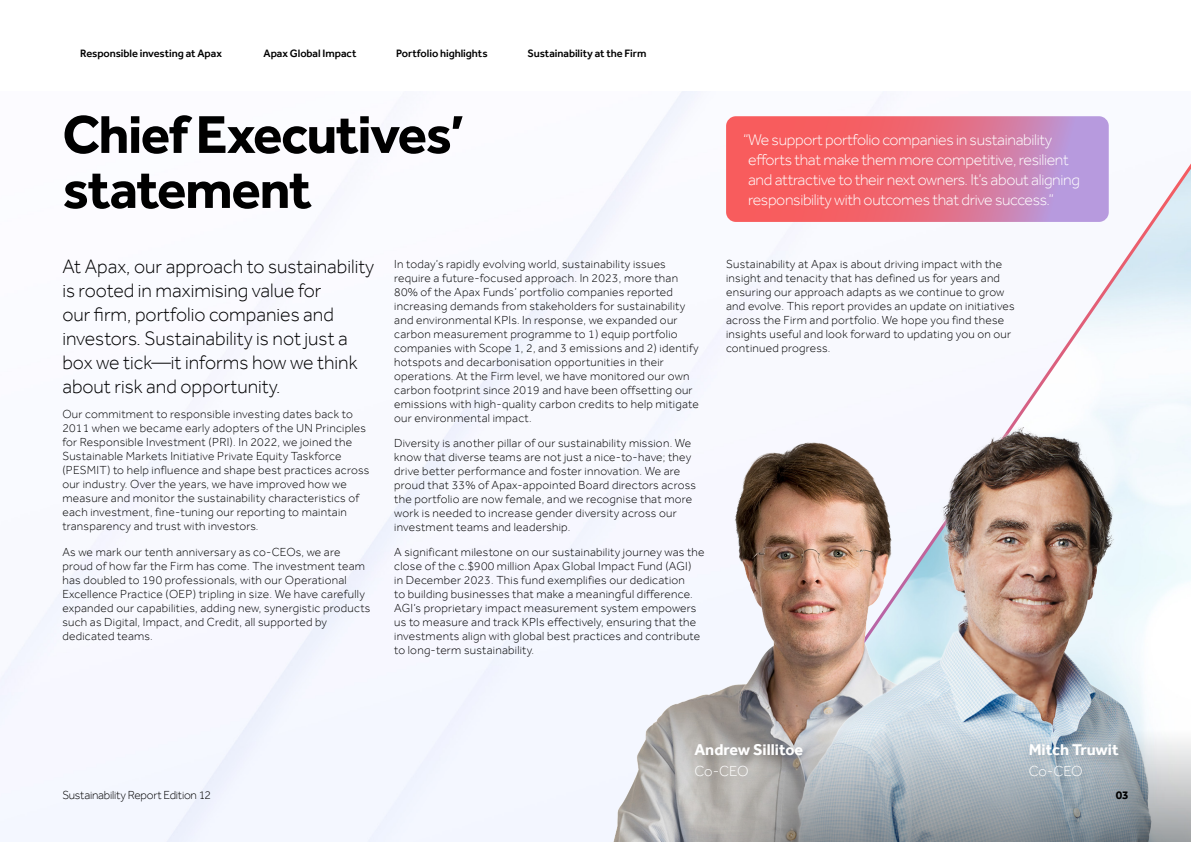
<style>
.page{position:relative;width:1191px;height:842px;background:#fff}
.page>*{position:absolute;margin:0;border:0;box-sizing:border-box;transform-origin:0 0}
.t1{font:700 55px/55px "Effra";letter-spacing:-.025em;color:#000}
.t2{font:300 20px/24px "Effra";color:#000}
.t3{font:700 16.1px "Effra";color:#fff}
.t4{font:300 16px/20px "Effra";letter-spacing:-.02em;color:#fff}
.t5{font:300 14.9px "Effra";letter-spacing:-.02em;color:#fff}
.t6{font:300 12px/14px "Effra";letter-spacing:.02em;color:#000}
.t7{font:300 12px "Effra";letter-spacing:-.02em;color:#000}
.t8{font:700 12px "Effra";color:#000}
.t9{font:500 11px "Effra";letter-spacing:-.005em;color:#000}
</style>
<div class="page">
<svg style="left:673px;top:140px;width:518px;height:278px"></svg>
<img style="left:603px;top:418px;width:161px;height:424px">
<img style="left:764px;top:416px;width:427px;height:313px">
<svg style="left:676px;top:729px;width:515px;height:113px;background:#a8afb4"></svg>
<svg style="left:726px;top:116px;width:382px;height:106px;background:#e17189"></svg>
<div style="left:690px;top:740px;width:125px;height:49px;background:#000;opacity:.2"></div>
<div style="left:1024px;top:740px;width:107px;height:49px;background:#000;opacity:.2"></div>
<p class="t9" style="left:80px;top:47px;width:143px">Responsible investing at Apax</p>
<p class="t9" style="left:263px;top:47px;width:94px">Apax Global Impact</p>
<p class="t9" style="left:396px;top:47px;width:93px">Portfolio highlights</p>
<p class="t9" style="left:527px;top:47px;width:120px">Sustainability at the Firm</p>
<h1 class="t1" style="left:62px;top:106px;width:404px">Chief Executives’ statement</h1>
<h2 class="t2" style="left:62px;top:254px;width:313px">At Apax, our approach to sustainability is rooted in maximising value for<br>our firm, portfolio companies and investors. Sustainability is not just a box we tick—it informs how we think about risk and opportunity.</h2>
<p class="t6" style="left:62px;top:407px;width:308px">Our commitment to responsible investing dates back to 2011 when we became early adopters of the UN Principles for Responsible Investment (PRI). In 2022, we joined the Sustainable Markets Initiative Private Equity Taskforce (PESMIT) to help influence and shape best practices across our industry. Over the years, we have improved how we measure and monitor the sustainability characteristics of each investment, fine-tuning our reporting to maintain transparency and trust with investors.</p>
<p class="t6" style="left:62px;top:544px;width:309px">As we mark our tenth anniversary as co-CEOs, we are proud of how far the Firm has come. The investment team has doubled to 190 professionals, with our Operational Excellence Practice (OEP) tripling in size. We have carefully expanded our capabilities, adding new, synergistic products such as Digital, Impact, and Credit, all supported by dedicated teams.</p>
<p class="t6" style="left:394px;top:256px;width:306px">In today’s rapidly evolving world, sustainability issues require a future-focused approach. In 2023, more than 80% of the Apax Funds’ portfolio companies reported increasing demands from stakeholders for sustainability and environmental KPIs. In response, we expanded our carbon measurement programme to 1) equip portfolio companies with Scope 1, 2, and 3 emissions and 2) identify hotspots and decarbonisation opportunities in their operations. At the Firm level, we have monitored our own carbon footprint since 2019 and have been offsetting our emissions with high-quality carbon credits to help mitigate our environmental impact.</p>
<p class="t6" style="left:394px;top:436px;width:303px">Diversity is another pillar of our sustainability mission. We know that diverse teams are not just a nice-to-have; they drive better performance and foster innovation. We are proud that 33% of Apax-appointed Board directors across the portfolio are now female, and we recognise that more work is needed to increase gender diversity across our investment teams and leadership.</p>
<p class="t6" style="left:394px;top:545px;width:312px">A significant milestone on our sustainability journey was the close of the c.$900 million Apax Global Impact Fund (AGI)<br>in December 2023. This fund exemplifies our dedication<br>to building businesses that make a meaningful difference.<br>AGI’s proprietary impact measurement system empowers us to measure and track KPIs effectively, ensuring that the investments align with global best practices and contribute to long-term sustainability.</p>
<h3 class="t4" style="left:748px;top:129px;width:333px;text-indent:-5px">“We support portfolio companies in sustainability efforts that make them more competitive, resilient and attractive to their next owners. It’s about aligning responsibility with outcomes that drive success.”</h3>
<p class="t6" style="left:726px;top:257px;width:290px">Sustainability at Apax is about driving impact with the insight and tenacity that has defined us for years and ensuring our approach adapts as we continue to grow and evolve. This report provides an update on initiatives across the Firm and portfolio. We hope you find these insights useful and look forward to updating you on our continued progress.</p>
<h3 class="t3" style="left:694px;top:740px;width:110px">Andrew Sillitoe</h3>
<p class="t5" style="left:694px;top:762px;width:56px">Co-CEO</p>
<h3 class="t3" style="left:1028px;top:740px;width:92px">Mitch Truwit</h3>
<p class="t5" style="left:1028px;top:762px;width:56px">Co-CEO</p>
<p class="t7" style="left:62px;top:788px;width:150px">Sustainability Report Edition 12</p>
<p class="t8" style="left:1115px;top:788px;width:14px">03</p>
</div>
